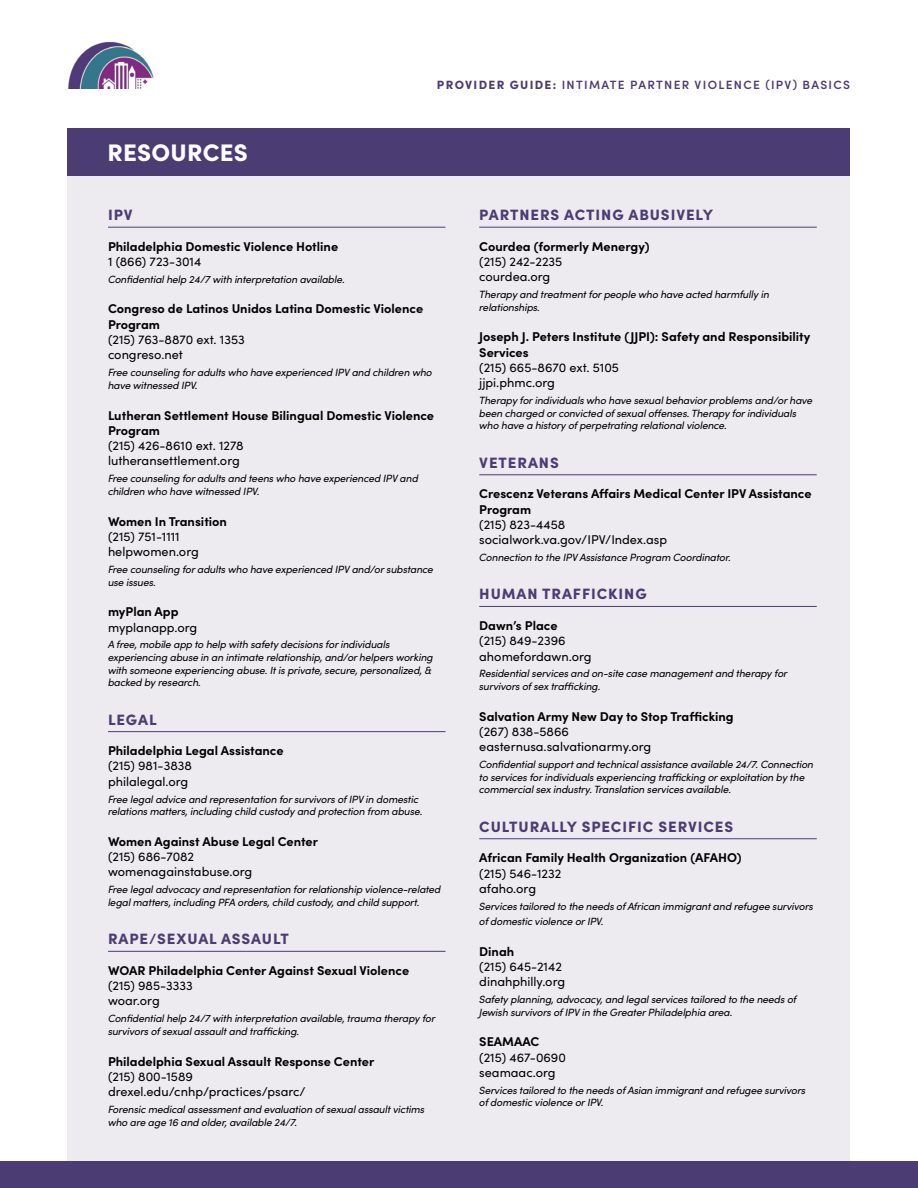
<style>
.page{position:relative;width:918px;height:1188px;background:#fff}
.page>*{position:absolute;margin:0;border:0;box-sizing:border-box;transform-origin:0 0}
.t1{font:900 24px "Sofia Pro";letter-spacing:.01em;color:#fff}
.t2{font:900 15px "Sofia Pro";letter-spacing:.06em;color:#4c3c74}
.t3{font:700 12.75px/15.3px "Sofia Pro";color:#000}
.t4{font:12.75px "Sofia Pro";color:#000}
.t5{font:600 12px "Sofia Pro";letter-spacing:.11em;color:#4c3c74}
.t6{font:italic 10.5px/12.6px "Sofia Pro";letter-spacing:-.015em;color:#000}
.s1{font-weight:900}
</style>
<div class="page">
<div style="left:68px;top:176px;width:782px;height:990px;background:#edebf0"></div>
<hr style="left:108px;top:227px;width:338px;height:1px;background:#4c3c74">
<hr style="left:108px;top:731px;width:338px;height:1px;background:#4c3c74">
<hr style="left:108px;top:951px;width:338px;height:1px;background:#4c3c74">
<hr style="left:479px;top:227px;width:338px;height:1px;background:#4c3c74">
<hr style="left:479px;top:474px;width:338px;height:1px;background:#4c3c74">
<hr style="left:479px;top:606px;width:338px;height:1px;background:#4c3c74">
<hr style="left:479px;top:838px;width:338px;height:1px;background:#4c3c74">
<div style="left:68px;top:128px;width:782px;height:48px;background:#4c3c74"></div>
<div style="left:0;top:1161px;width:918px;height:27px;background:#4c3c74"></div>
<img style="left:68px;top:42px;width:86px;height:46px">
<p class="t1" style="left:107px;top:133px;width:142px">RESOURCES</p>
<p class="t5" style="left:437px;top:75px;width:415px"><span class="s1">PROVIDER GUIDE:</span> INTIMATE PARTNER VIOLENCE (IPV) BASICS</p>
<p class="t2" style="left:108px;top:203px;width:26px">IPV</p>
<p class="t3" style="left:108px;top:238px;width:232px">Philadelphia Domestic Violence Hotline</p>
<p class="t4" style="left:108px;top:252px;width:95px">1 (866) 723-3014</p>
<p class="t6" style="left:108px;top:272px;width:239px">Confidential help 24/7 with interpretation available.</p>
<p class="t3" style="left:108px;top:300px;width:317px">Congreso de Latinos Unidos Latina Domestic Violence<br>Program</p>
<p class="t4" style="left:108px;top:330px;width:138px">(215) 763-8870 ext. 1353</p>
<p class="t4" style="left:108px;top:346px;width:76px">congreso.net</p>
<p class="t6" style="left:108px;top:366px;width:326px">Free counseling for adults who have experienced IPV and children who have witnessed IPV.</p>
<p class="t3" style="left:108px;top:406px;width:328px">Lutheran Settlement House Bilingual Domestic Violence<br>Program</p>
<p class="t4" style="left:108px;top:436px;width:137px">(215) 426-8610 ext. 1278</p>
<p class="t4" style="left:108px;top:452px;width:133px">lutheransettlement.org</p>
<p class="t6" style="left:108px;top:472px;width:312px">Free counseling for adults and teens who have experienced IPV and children who have witnessed IPV.</p>
<p class="t3" style="left:108px;top:512px;width:121px">Women In Transition</p>
<p class="t4" style="left:108px;top:527px;width:73px">(215) 751-1111</p>
<p class="t4" style="left:108px;top:542px;width:92px">helpwomen.org</p>
<p class="t6" style="left:108px;top:562px;width:327px">Free counseling for adults who have experienced IPV and/or substance use issues.</p>
<p class="t3" style="left:108px;top:603px;width:72px">myPlan App</p>
<p class="t4" style="left:108px;top:618px;width:91px">myplanapp.org</p>
<p class="t6" style="left:108px;top:638px;width:327px">A free, mobile app to help with safety decisions for individuals experiencing abuse in an intimate relationship, and/or helpers working with someone experiencing abuse. It is private, secure, personalized, &amp; backed by research.</p>
<p class="t2" style="left:108px;top:707px;width:50px">LEGAL</p>
<p class="t3" style="left:108px;top:742px;width:177px">Philadelphia Legal Assistance</p>
<p class="t4" style="left:108px;top:757px;width:85px">(215) 981-3838</p>
<p class="t4" style="left:108px;top:772px;width:82px">philalegal.org</p>
<p class="t6" style="left:108px;top:792px;width:316px">Free legal advice and representation for survivors of IPV in domestic relations matters, including child custody and protection from abuse.</p>
<p class="t3" style="left:108px;top:833px;width:212px">Women Against Abuse Legal Center</p>
<p class="t4" style="left:108px;top:847px;width:88px">(215) 686-7082</p>
<p class="t4" style="left:108px;top:863px;width:146px">womenagainstabuse.org</p>
<p class="t6" style="left:108px;top:883px;width:335px">Free legal advocacy and representation for relationship violence-related legal matters, including PFA orders, child custody, and child support.</p>
<p class="t2" style="left:108px;top:927px;width:182px">RAPE/SEXUAL ASSAULT</p>
<p class="t3" style="left:108px;top:962px;width:303px">WOAR Philadelphia Center Against Sexual Violence</p>
<p class="t4" style="left:108px;top:976px;width:86px">(215) 985-3333</p>
<p class="t4" style="left:108px;top:992px;width:53px">woar.org</p>
<p class="t6" style="left:108px;top:1012px;width:329px">Confidential help 24/7 with interpretation available, trauma therapy for survivors of sexual assault and trafficking.</p>
<p class="t3" style="left:108px;top:1052px;width:268px">Philadelphia Sexual Assault Response Center</p>
<p class="t4" style="left:108px;top:1067px;width:86px">(215) 800-1589</p>
<p class="t4" style="left:108px;top:1082px;width:199px">drexel.edu/cnhp/practices/psarc/</p>
<p class="t6" style="left:108px;top:1102px;width:318px">Forensic medical assessment and evaluation of sexual assault victims who are age 16 and older, available 24/7.</p>
<p class="t2" style="left:479px;top:203px;width:235px">PARTNERS ACTING ABUSIVELY</p>
<p class="t3" style="left:479px;top:238px;width:172px">Courdea (formerly Menergy)</p>
<p class="t4" style="left:479px;top:252px;width:85px">(215) 242-2235</p>
<p class="t4" style="left:479px;top:267px;width:73px">courdea.org</p>
<p class="t6" style="left:479px;top:288px;width:292px">Therapy and treatment for people who have acted harmfully in relationships.</p>
<p class="t3" style="left:479px;top:328px;width:333px">Joseph J. Peters Institute (JJPI): Safety and Responsibility<br>Services</p>
<p class="t4" style="left:479px;top:358px;width:141px">(215) 665-8670 ext. 5105</p>
<p class="t4" style="left:479px;top:374px;width:77px">jjpi.phmc.org</p>
<p class="t6" style="left:479px;top:394px;width:335px">Therapy for individuals who have sexual behavior problems and/or have been charged or convicted of sexual offenses. Therapy for individuals who have a history of perpetrating relational violence.</p>
<p class="t2" style="left:479px;top:451px;width:81px">VETERANS</p>
<p class="t3" style="left:479px;top:485px;width:334px">Crescenz Veterans Affairs Medical Center IPV Assistance<br>Program</p>
<p class="t4" style="left:479px;top:515px;width:88px">(215) 823-4458</p>
<p class="t4" style="left:479px;top:530px;width:189px">socialwork.va.gov/IPV/Index.asp</p>
<p class="t6" style="left:479px;top:551px;width:253px">Connection to the IPV Assistance Program Coordinator.</p>
<p class="t2" style="left:479px;top:582px;width:169px">HUMAN TRAFFICKING</p>
<p class="t3" style="left:479px;top:617px;width:80px">Dawn’s Place</p>
<p class="t4" style="left:479px;top:631px;width:88px">(215) 849-2396</p>
<p class="t4" style="left:479px;top:647px;width:114px">ahomefordawn.org</p>
<p class="t6" style="left:479px;top:667px;width:310px">Residential services and on-site case management and therapy for survivors of sex trafficking.</p>
<p class="t3" style="left:479px;top:707px;width:256px">Salvation Army New Day to Stop Trafficking</p>
<p class="t4" style="left:479px;top:722px;width:91px">(267) 838-5866</p>
<p class="t4" style="left:479px;top:737px;width:173px">easternusa.salvationarmy.org</p>
<p class="t6" style="left:479px;top:758px;width:336px">Confidential support and technical assistance available 24/7. Connection to services for individuals experiencing trafficking or exploitation by the commercial sex industry. Translation services available.</p>
<p class="t2" style="left:479px;top:815px;width:255px">CULTURALLY SPECIFIC SERVICES</p>
<p class="t3" style="left:479px;top:849px;width:264px">African Family Health Organization (AFAHO)</p>
<p class="t4" style="left:479px;top:864px;width:84px">(215) 546-1232</p>
<p class="t4" style="left:479px;top:879px;width:58px">afaho.org</p>
<p class="t6" style="left:479px;top:898px;width:336px;line-height:15.3px">Services tailored to the needs of African immigrant and refugee survivors of domestic violence or IPV.</p>
<p class="t3" style="left:479px;top:942px;width:37px">Dinah</p>
<p class="t4" style="left:479px;top:957px;width:84px">(215) 645-2142</p>
<p class="t4" style="left:479px;top:972px;width:87px">dinahphilly.org</p>
<p class="t6" style="left:479px;top:993px;width:319px">Safety planning, advocacy, and legal services tailored to the needs of<br>Jewish survivors of IPV in the Greater Philadelphia area.</p>
<p class="t3" style="left:479px;top:1033px;width:62px">SEAMAAC</p>
<p class="t4" style="left:479px;top:1048px;width:88px">(215) 467-0690</p>
<p class="t4" style="left:479px;top:1063px;width:78px">seamaac.org</p>
<p class="t6" style="left:479px;top:1083px;width:328px">Services tailored to the needs of Asian immigrant and refugee survivors of domestic violence or IPV.</p>
</div>
